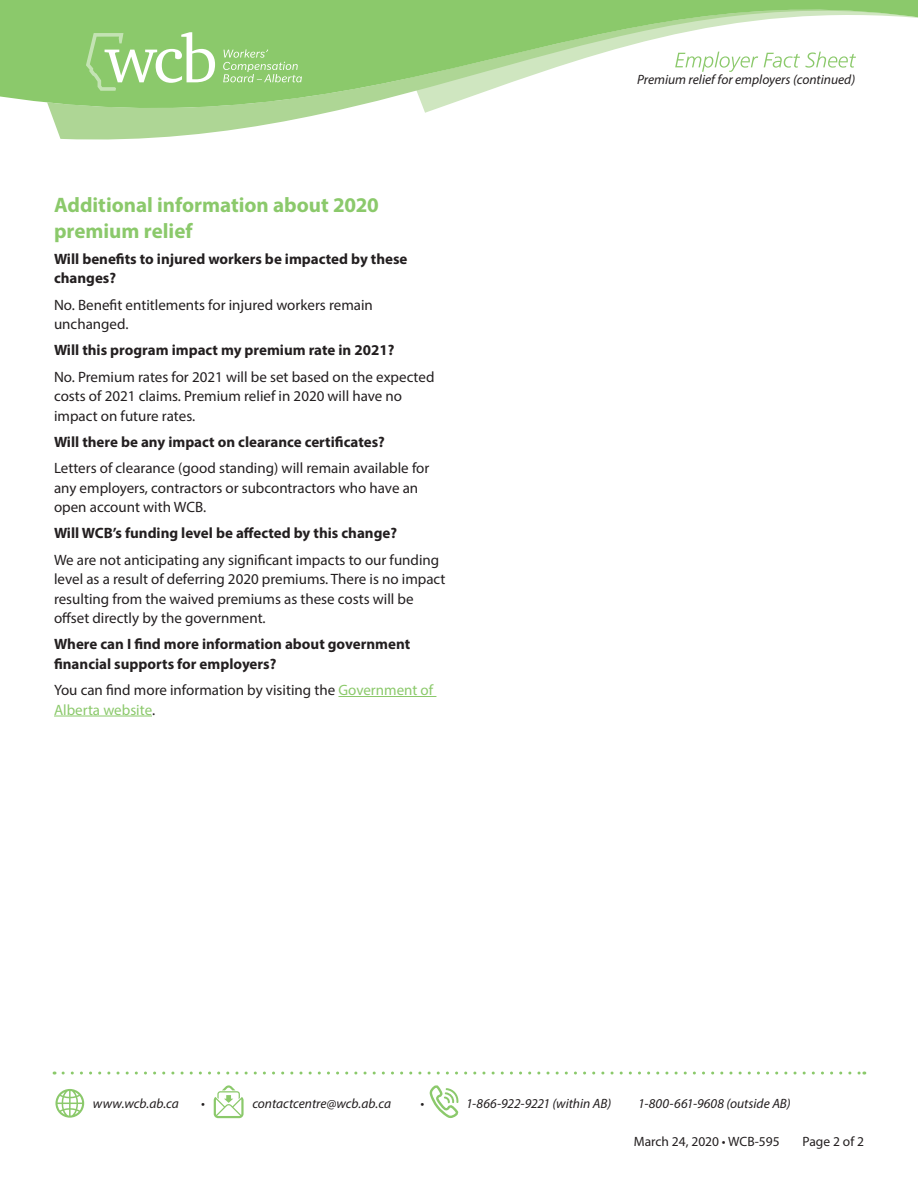
<style>
.page{position:relative;width:918px;height:1188px;background:#fff}
.page>*{position:absolute;margin:0;border:0;box-sizing:border-box;transform-origin:0 0}
.Body_Text{font:700 21px/25.2px "Myriad Pro";color:#8bc96b}
.Body_Text-2{font:15px/19.5px "Myriad Pro";color:#231f20}
.Body_Text-3{font:700 15px/19.5px "Myriad Pro";color:#231f20}
.t1{font:italic 13.5px "Myriad Pro";color:#231f20}
.t2{font:13.5px "Myriad Pro";color:#231f20}
.s1{color:#8bc96b}
</style>
<div class="page">
<svg style="left:0;top:0;width:918px;height:140px"></svg>
<svg style="left:430px;top:1085px;width:29px;height:33px"></svg>
<svg style="left:214px;top:1085px;width:30px;height:33px"></svg>
<svg style="left:63px;top:1072px;width:802px;height:3px"></svg>
<svg style="left:55px;top:1089px;width:29px;height:29px"></svg>
<svg style="left:223px;top:49px;width:79px;height:33px;background:#9dd182"></svg>
<svg style="left:86px;top:32px;width:129px;height:59px"></svg>
<svg style="left:675px;top:52px;width:181px;height:20px"></svg>
<hr style="left:338px;top:696px;width:98px;height:1px;background:#8bc96b">
<hr style="left:54px;top:716px;width:98px;height:1px;background:#8bc96b">
<p class="Body_Text" style="left:54px;top:192px;width:326px">Additional information about 2020 premium relief</p>
<p class="Body_Text-3" style="left:54px;top:248px;width:355px">Will benefits to injured workers be impacted by these changes?</p>
<p class="Body_Text-2" style="left:54px;top:294px;width:320px">No. Benefit entitlements for injured workers remain unchanged.</p>
<p class="Body_Text-3" style="left:54px;top:340px;width:342px">Will this program impact my premium rate in 2021?</p>
<p class="Body_Text-2" style="left:54px;top:366px;width:382px">No. Premium rates for 2021 will be set based on the expected costs of 2021 claims. Premium relief in 2020 will have no impact on future rates.</p>
<p class="Body_Text-3" style="left:54px;top:431px;width:332px">Will there be any impact on clearance certificates?</p>
<p class="Body_Text-2" style="left:54px;top:458px;width:377px">Letters of clearance (good standing) will remain available for any employers, contractors or subcontractors who have an open account with WCB.</p>
<p class="Body_Text-3" style="left:54px;top:523px;width:345px">Will WCB’s funding level be affected by this change?</p>
<p class="Body_Text-2" style="left:54px;top:549px;width:393px">We are not anticipating any significant impacts to our funding level as a result of deferring 2020 premiums. There is no impact resulting from the waived premiums as these costs will be offset directly by the government.</p>
<p class="Body_Text-3" style="left:54px;top:634px;width:358px">Where can I find more information about government financial supports for employers?</p>
<p class="Body_Text-2" style="left:54px;top:680px;width:381px">You can find more information by visiting the <span class="s1">Government of<br>Alberta website</span>.</p>
<p class="t1" style="left:637px;top:71px;width:220px">Premium relief for employers (continued)</p>
<p class="t1" style="left:93px;top:1095px;width:88px">www.wcb.ab.ca</p>
<p class="t1" style="left:201px;top:1095px;width:5px">•</p>
<p class="t1" style="left:252px;top:1095px;width:140px">contactcentre@wcb.ab.ca</p>
<p class="t1" style="left:421px;top:1095px;width:5px">•</p>
<p class="t1" style="left:466px;top:1095px;width:147px">1-866-922-9221 (within AB)</p>
<p class="t1" style="left:638px;top:1095px;width:154px">1-800-661-9608 (outside AB)</p>
<p class="t2" style="left:634px;top:1133px;width:147px">March 24, 2020 • WCB-595</p>
<p class="t2" style="left:803px;top:1133px;width:63px">Page 2 of 2</p>
</div>
